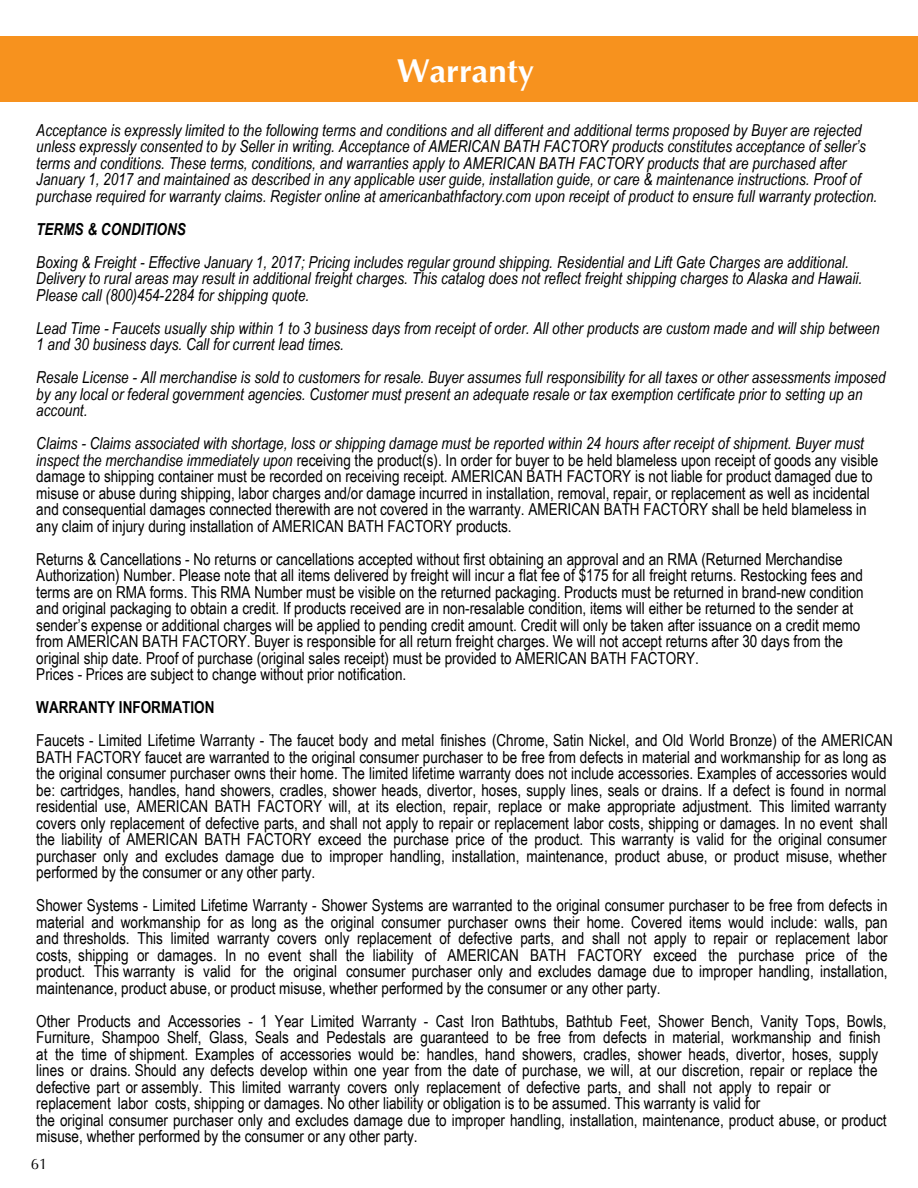
<style>
.page{position:relative;width:918px;height:1188px;background:#fff}
.page>*{position:absolute;margin:0;border:0;box-sizing:border-box;transform-origin:0 0}
.t1{font:700 33px "Optima";color:#fff}
.t2{font:16.5px/16.5px "Arial Narrow";color:#000}
.t3{font:italic 16.5px/16.5px "Arial Narrow";color:#000}
.t4{font:700 16.5px "Arial Narrow";color:#000}
.t5{font:italic 700 16.5px "Arial Narrow";color:#000}
.t6{font:15px "Optima";color:#000}
.s1{font-style:italic}
</style>
<div class="page">
<div style="left:0;top:37px;width:918px;height:65px;background:#f7921e"></div>
<h1 class="t1" style="left:397px;top:52px;width:139px">Warranty</h1>
<p class="t3" style="left:36px;top:121px;width:843px">Acceptance is expressly limited to the following terms and conditions and all different and additional terms proposed by Buyer are rejected unless expressly consented to by Seller in writing. Acceptance of AMERICAN BATH FACTORY products constitutes acceptance of seller’s terms and conditions. These terms, conditions, and warranties apply to AMERICAN BATH FACTORY products that are purchased after January 1, 2017 and maintained as described in any applicable user guide, installation guide, or care &amp; maintenance instructions. Proof of purchase required for warranty claims. Register online at americanbathfactory.com upon receipt of product to ensure full warranty protection.</p>
<p class="t5" style="left:36px;top:217px;width:151px">TERMS &amp; CONDITIONS</p>
<p class="t3" style="left:36px;top:253px;width:827px">Boxing &amp; Freight - Effective January 1, 2017; Pricing includes regular ground shipping. Residential and Lift Gate Charges are additional.<br>Delivery to rural areas may result in additional freight charges. This catalog does not reflect freight shipping charges to Alaska and Hawaii.<br>Please call (800)454-2284 for shipping quote.</p>
<p class="t3" style="left:36px;top:319px;width:845px">Lead Time - Faucets usually ship within 1 to 3 business days from receipt of order. All other products are custom made and will ship between<br>1 and 30 business days. Call for current lead times.</p>
<p class="t3" style="left:36px;top:369px;width:851px">Resale License - All merchandise is sold to customers for resale. Buyer assumes full responsibility for all taxes or other assessments imposed by any local or federal government agencies. Customer must present an adequate resale or tax exemption certificate prior to setting up an account.</p>
<p class="t2" style="left:36px;top:435px;width:844px"><span class="s1">Claims - Claims associated with shortage, loss or shipping damage must be reported within 24 hours after receipt of shipment. Buyer must inspect the merchandise immediately upon</span> receiving the product(s). In order for buyer to be held blameless upon receipt of goods any visible damage to shipping container must be recorded on receiving receipt. AMERICAN BATH FACTORY is not liable for product damaged due to misuse or abuse during shipping, labor charges and/or damage incurred in installation, removal, repair, or replacement as well as incidental and consequential damages connected therewith are not covered in the warranty. AMERICAN BATH FACTORY shall be held blameless in any claim of injury during installation of AMERICAN BATH FACTORY products.</p>
<p class="t2" style="left:36px;top:550px;width:829px">Returns &amp; Cancellations - No returns or cancellations accepted without first obtaining an approval and an RMA (Returned Merchandise Authorization) Number. Please note that all items delivered by freight will incur a flat fee of $175 for all freight returns. Restocking fees and terms are on RMA forms. This RMA Number must be visible on the returned packaging. Products must be returned in brand-new condition and original packaging to obtain a credit. If products received are in non-resalable condition, items will either be returned to the sender at sender’s expense or additional charges will be applied to pending credit amount. Credit will only be taken after issuance on a credit memo from AMERICAN BATH FACTORY. Buyer is responsible for all return freight charges. We will not accept returns after 30 days from the original ship date. Proof of purchase (original sales receipt) must be provided to AMERICAN BATH FACTORY.<br>Prices - Prices are subject to change without prior notification.</p>
<p class="t4" style="left:36px;top:695px;width:180px">WARRANTY INFORMATION</p>
<p class="t2" style="left:36px;top:732px;width:858px">Faucets - Limited Lifetime Warranty - The faucet body and metal finishes (Chrome, Satin Nickel, and Old World Bronze) of the AMERICAN BATH FACTORY faucet are warranted to the original consumer purchaser to be free from defects in material and workmanship for as long as the original consumer purchaser owns their home. The limited lifetime warranty does not include accessories. Examples of accessories would be: cartridges, handles, hand showers, cradles, shower heads, divertor, hoses, supply lines, seals or drains. If a defect is found in normal residential use, AMERICAN BATH FACTORY will, at its election, repair, replace or make appropriate adjustment. This limited warranty covers only replacement of defective parts, and shall not apply to repair or replacement labor costs, shipping or damages. In no event shall the liability of AMERICAN BATH FACTORY exceed the purchase price of the product. This warranty is valid for the original consumer purchaser only and excludes damage due to improper handling, installation, maintenance, product abuse, or product misuse, whether performed by the consumer or any other party.</p>
<p class="t2" style="left:36px;top:897px;width:853px;text-align:justify">Shower Systems - Limited Lifetime Warranty - Shower Systems are warranted to the original consumer purchaser to be free from defects in material and workmanship for as long as the original consumer purchaser owns their home. Covered items would include: walls, pan and thresholds. This limited warranty covers only replacement of defective parts, and shall not apply to repair or replacement labor costs, shipping or damages. In no event shall the liability of AMERICAN BATH FACTORY exceed the purchase price of the product. This warranty is valid for the original consumer purchaser only and excludes damage due to improper handling, installation, maintenance, product abuse, or product misuse, whether performed by the consumer or any other party.</p>
<p class="t2" style="left:36px;top:1012px;width:852px">Other Products and Accessories - 1 Year Limited Warranty - Cast Iron Bathtubs, Bathtub Feet, Shower Bench, Vanity Tops, Bowls, Furniture, Shampoo Shelf, Glass, Seals and Pedestals are guaranteed to be free from defects in material, workmanship and finish at the time of shipment. Examples of accessories would be: handles, hand showers, cradles, shower heads, divertor, hoses, supply lines or drains. Should any defects develop within one year from the date of purchase, we will, at our discretion, repair or replace the defective part or assembly. This limited warranty covers only replacement of defective parts, and shall not apply to repair or replacement labor costs, shipping or damages. No other liability or obligation is to be assumed. This warranty is valid for<br>the original consumer purchaser only and excludes damage due to improper handling, installation, maintenance, product abuse, or product misuse, whether performed by the consumer or any other party.</p>
<p class="t6" style="left:31px;top:1155px;width:18px">61</p>
</div>
